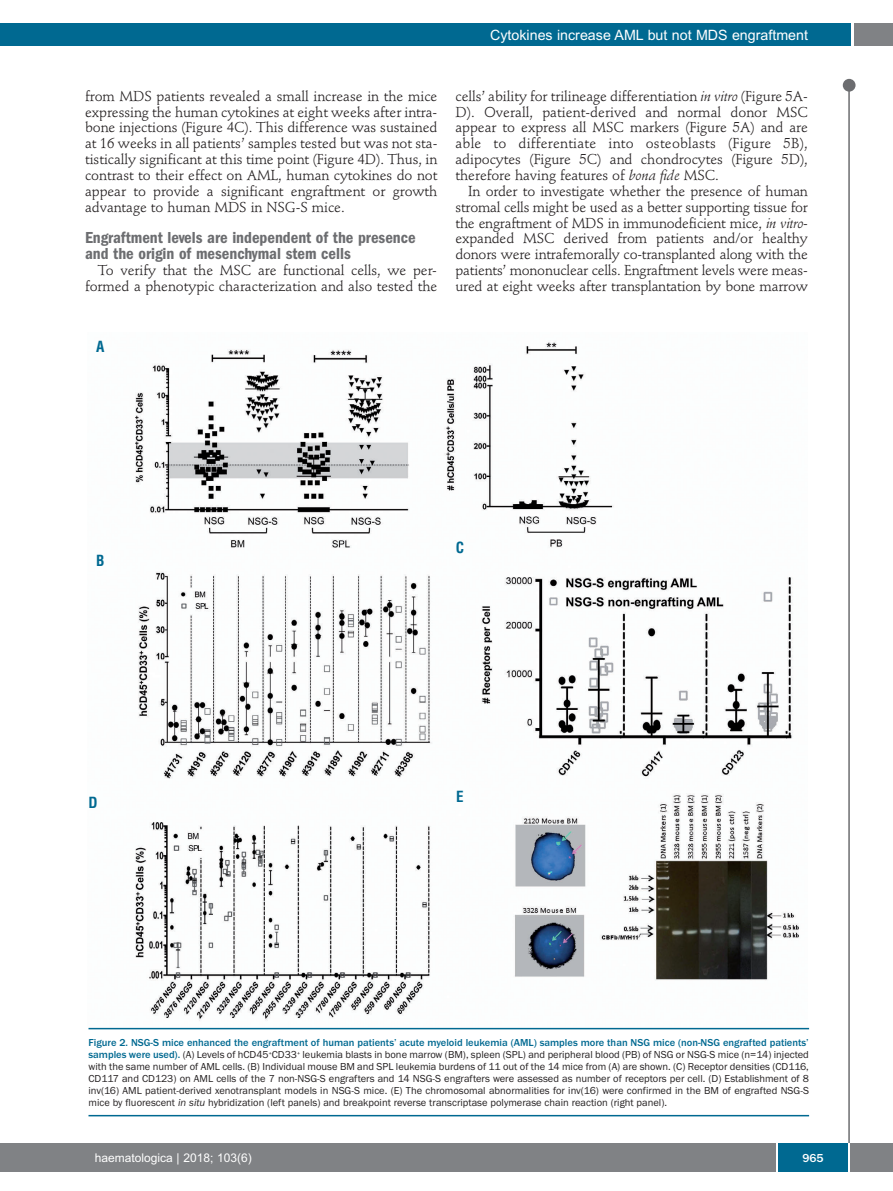
<style>
.page{position:relative;width:893px;height:1191px;background:#fff}
.page>*{position:absolute;margin:0;border:0;box-sizing:border-box;transform-origin:0 0}
.t1{font:600 condensed 16.5px/15.9px "Franklin Gothic";color:#6c6d70}
.t2{font:700 condensed 15px "Helvetica";color:#006991}
.t3{font:14.25px/15.9px "Stempel Schneidler";letter-spacing:-.005em;color:#231f20;text-align:justify}
.t4{font:14.25px "Arial";color:#fff}
.t5{font:12px "Arial";color:#fff}
.t6{font:500 12px "Franklin Gothic";color:#fff}
.t7{font:10.5px/12px "Franklin Gothic";color:#231f20;text-align:justify}
.s1{font-style:italic}
.s2{font-weight:500;color:#006991}
</style>
<div class="page">
<div style="left:843px;top:79px;width:12px;height:13px;background:#6c6d70;border-radius:50%"></div>
<hr style="left:848px;top:81px;width:2px;height:1062px;background:#6c6d70">
<div style="left:854px;top:23px;width:39px;height:22px;background:#808285"></div>
<div style="left:1px;top:23px;width:849px;height:22px;background:#006991"></div>
<div style="left:0;top:1143px;width:893px;height:28px;background:#808285"></div>
<div style="left:778px;top:1143px;width:70px;height:28px;background:#006991"></div>
<hr style="left:776px;top:1143px;width:2px;height:28px;background:#fff">
<hr style="left:848px;top:1143px;width:2px;height:28px;background:#fff">
<hr style="left:0;top:23px;width:2px;height:22px;background:#006991">
<img style="left:135px;top:341px;width:664px;height:680px">
<hr style="left:89px;top:1027px;width:720px;height:2px;background:#006991">
<hr style="left:89px;top:1115px;width:720px;height:1px;background:#006991">
<p class="t4" style="left:490px;top:27px;width:319px">Cytokines increase AML but not MDS engraftment</p>
<p class="t3" style="left:85px;top:89px;width:354px">from MDS patients revealed a small increase in the mice expressing the human cytokines at eight weeks after intra&shy;bone injections (Figure 4C). This difference was sustained at 16 weeks in all patients’ samples tested but was not sta&shy;tistically significant at this time point (Figure 4D). Thus, in contrast to their effect on AML, human cytokines do not appear to provide a significant engraftment or growth advantage to human MDS in NSG-S mice.</p>
<p class="t1" style="left:85px;top:231px;width:332px">Engraftment levels are independent of the presence and the origin of mesenchymal stem cells</p>
<p class="t3" style="left:85px;top:263px;width:354px;text-align:right">To verify that the MSC are functional cells, we per&shy;formed a phenotypic characterization and also tested the</p>
<p class="t3" style="left:455px;top:89px;width:354px">cells’ ability for trilineage differentiation <span class="s1">in vitro</span> (Figure 5A-D). Overall, patient-derived and normal donor MSC appear to express all MSC markers (Figure 5A) and are able to differentiate into osteoblasts (Figure 5B), adipocytes (Figure 5C) and chondrocytes (Figure 5D), therefore having features of <span class="s1">bona fide</span> MSC.</p>
<p class="t3" style="left:455px;top:184px;width:354px;text-indent:13px">In order to investigate whether the presence of human stromal cells might be used as a better supporting tissue for the engraftment of MDS in immunodeficient mice, <span class="s1">in vitro&shy;</span>expanded MSC derived from patients and/or healthy donors were intrafemorally co-transplanted along with the patients’ mononuclear cells. Engraftment levels were meas&shy;ured at eight weeks after transplantation by bone marrow</p>
<p class="t2" style="left:96px;top:338px;width:10px">A</p>
<p class="t2" style="left:96px;top:552px;width:10px">B</p>
<p class="t2" style="left:456px;top:539px;width:10px">C</p>
<p class="t2" style="left:88px;top:794px;width:11px">D</p>
<p class="t2" style="left:456px;top:788px;width:9px">E</p>
<p class="t7" style="left:88px;top:1036px;width:722px"><span class="s2">Figure 2. NSG-S mice enhanced the engraftment of human patients’ acute myeloid leukemia (AML) samples more than NSG mice (non-NSG engrafted patients’ samples were used).</span> (A) Levels of hCD45<sup>+</sup>CD33<sup>+</sup> leukemia blasts in bone marrow (BM), spleen (SPL) and peripheral blood (PB) of NSG or NSG-S mice (n=14) injected with the same number of AML cells. (B) Individual mouse BM and SPL leukemia burdens of 11 out of the 14 mice from (A) are shown. (C) Receptor densities (CD116, CD117 and CD123) on AML cells of the 7 non-NSG-S engrafters and 14 NSG-S engrafters were assessed as number of receptors per cell. (D) Establishment of 8 inv(16) AML patient-derived xenotransplant models in NSG-S mice. (E) The chromosomal abnormalities for inv(16) were confirmed in the BM of engrafted NSG-S mice by fluorescent <span class="s1">in situ</span> hybridization (left panels) and breakpoint reverse transcriptase polymerase chain reaction (right panel).</p>
<p class="t5" style="left:95px;top:1150px;width:158px">haematologica | 2018; 103(6)</p>
<p class="t6" style="left:802px;top:1150px;width:23px">965</p>
</div>
